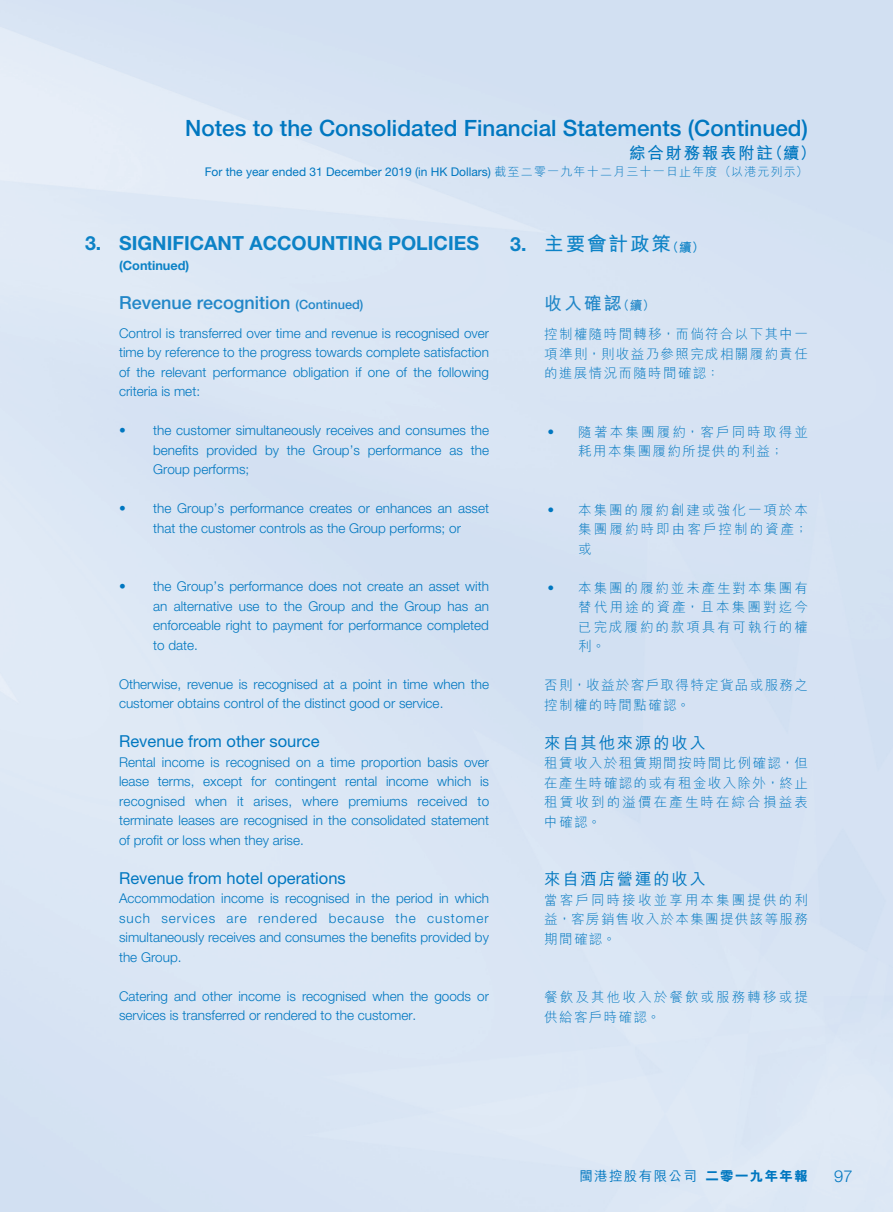
<style>
.page{position:relative;width:893px;height:1212px;background:#fff}
.page>*{position:absolute;margin:0;border:0;box-sizing:border-box;transform-origin:0 0}
.t1{font:500 22.5px "Helvetica Neue LT Std";color:#0077c0}
.t2{font:700 19.5px "Helvetica Neue LT Std";color:#0c82c6}
.t3{font:700 19.5px "M Hei HK";letter-spacing:.1em;color:#0c82c6}
.t4{font:500 18px "Helvetica Neue LT Std";color:#2287c8}
.t5{font:700 18px "M Hei HK";color:#2287c8}
.t6{font:16.5px "Helvetica Neue LT Std";color:#0077c0}
.t7{font:500 16.5px "M Hei HK";letter-spacing:.1em;color:#0077c0}
.t8{font:700 16.5px "M Hei HK";letter-spacing:.1em;color:#0077c0}
.t9{font:300 16.5px "Helvetica Neue LT Std";color:#0077c0}
.t10{font:300 13.5px/19.5px "Helvetica Neue LT Std";color:#0077c0;text-align:justify}
.t11{font:300 13.5px/19.5px "M Hei HK";letter-spacing:.145em;color:#0077c0;text-align:justify}
.t12{font:300 13.5px/19.5px "M Hei HK";letter-spacing:.1em;color:#0077c0}
.t13{font:500 13.5px "M Hei HK";letter-spacing:.1em;color:#0077c0}
.t14{font:700 12.75px "Helvetica Neue LT Std";color:#0c82c6}
.t15{font:12px "Helvetica Neue LT Std";color:#0077c0}
.s1{font-family:"M Hei HK";font-weight:300}
.s2{font-size:12.75px}
.s3{font-family:"Helvetica Neue LT Std"}
.s4{font-weight:800}
</style>
<div class="page">
<h1 class="t1" style="left:185px;top:115px;width:624px">Notes to the Consolidated Financial Statements (Continued)</h1>
<p class="t8" style="left:629px;top:141px;width:188px">綜合財務報表附註（續）</p>
<p class="t15" style="left:205px;top:164px;width:605px">For the year ended 31 December 2019 (in HK Dollars) <span class="s1">截至二零一九年十二月三十一日止年度（以港元列示）</span></p>
<h2 class="t2" style="left:85px;top:231px;width:395px">3. SIGNIFICANT ACCOUNTING POLICIES</h2>
<p class="t14" style="left:119px;top:257px;width:72px">(Continued)</p>
<h3 class="t4" style="left:119px;top:291px;width:246px">Revenue recognition <span class="s2">(Continued)</span></h3>
<p class="t10" style="left:119px;top:323px;width:371px">Control is transferred over time and revenue is recognised over time by reference to the progress towards complete satisfaction of the relevant performance obligation if one of the following criteria is met:</p>
<p class="t10" style="left:153px;top:420px;width:337px;text-indent:-34px">• the customer simultaneously receives and consumes the benefits provided by the Group’s performance as the Group performs;</p>
<p class="t10" style="left:119px;top:498px;width:371px;text-align:center">• the Group’s performance creates or enhances an asset that the customer controls as the Group performs; or</p>
<p class="t10" style="left:153px;top:576px;width:337px;text-indent:-34px">• the Group’s performance does not create an asset with an alternative use to the Group and the Group has an enforceable right to payment for performance completed to date.</p>
<p class="t10" style="left:119px;top:674px;width:371px">Otherwise, revenue is recognised at a point in time when the customer obtains control of the distinct good or service.</p>
<p class="t6" style="left:119px;top:732px;width:202px">Revenue from other source</p>
<p class="t10" style="left:119px;top:752px;width:372px">Rental income is recognised on a time proportion basis over lease terms, except for contingent rental income which is recognised when it arises, where premiums received to terminate leases are recognised in the consolidated statement of profit or loss when they arise.</p>
<p class="t6" style="left:119px;top:868px;width:228px">Revenue from hotel operations</p>
<p class="t10" style="left:119px;top:888px;width:371px">Accommodation income is recognised in the period in which such services are rendered because the customer simultaneously receives and consumes the benefits provided by the Group.</p>
<p class="t10" style="left:119px;top:986px;width:371px">Catering and other income is recognised when the goods or services is transferred or rendered to the customer.</p>
<h2 class="t3" style="left:510px;top:230px;width:196px"><span class="s3">3.</span> 主要會計政策<span class="s2">（續）</span></h2>
<h3 class="t5" style="left:544px;top:290px;width:112px">收入確認<span class="s2">（續）</span></h3>
<p class="t11" style="left:544px;top:324px;width:265px">控制權隨時間轉移，而倘符合以下其中一項準則，則收益乃參照完成相關履約責任的進展情況而隨時間確認：</p>
<p class="t11" style="left:578px;top:422px;width:231px;text-indent:-34px">• 隨著本集團履約，客戶同時取得並耗用本集團履約所提供的利益；</p>
<p class="t11" style="left:578px;top:500px;width:231px;text-indent:-34px">• 本集團的履約創建或強化一項於本集團履約時即由客戶控制的資產；或</p>
<p class="t11" style="left:578px;top:578px;width:231px;text-indent:-34px">• 本集團的履約並未產生對本集團有替代用途的資產，且本集團對迄今已完成履約的款項具有可執行的權利。</p>
<p class="t12" style="left:544px;top:675px;width:265px">否則，收益於客戶取得特定貨品或服務之控制權的時間點確認。</p>
<p class="t7" style="left:544px;top:730px;width:163px">來自其他來源的收入</p>
<p class="t11" style="left:544px;top:753px;width:265px">租賃收入於租賃期間按時間比例確認，但在產生時確認的或有租金收入除外，終止租賃收到的溢價在產生時在綜合損益表中確認。</p>
<p class="t7" style="left:544px;top:867px;width:163px">來自酒店營運的收入</p>
<p class="t11" style="left:544px;top:890px;width:265px">當客戶同時接收並享用本集團提供的利益，客房銷售收入於本集團提供該等服務期間確認。</p>
<p class="t11" style="left:544px;top:987px;width:265px">餐飲及其他收入於餐飲或服務轉移或提供給客戶時確認。</p>
<p class="t13" style="left:579px;top:1166px;width:230px">閩港控股有限公司 <span class="s4">二零一九年年報</span></p>
<p class="t9" style="left:834px;top:1166px;width:20px">97</p>
</div>
